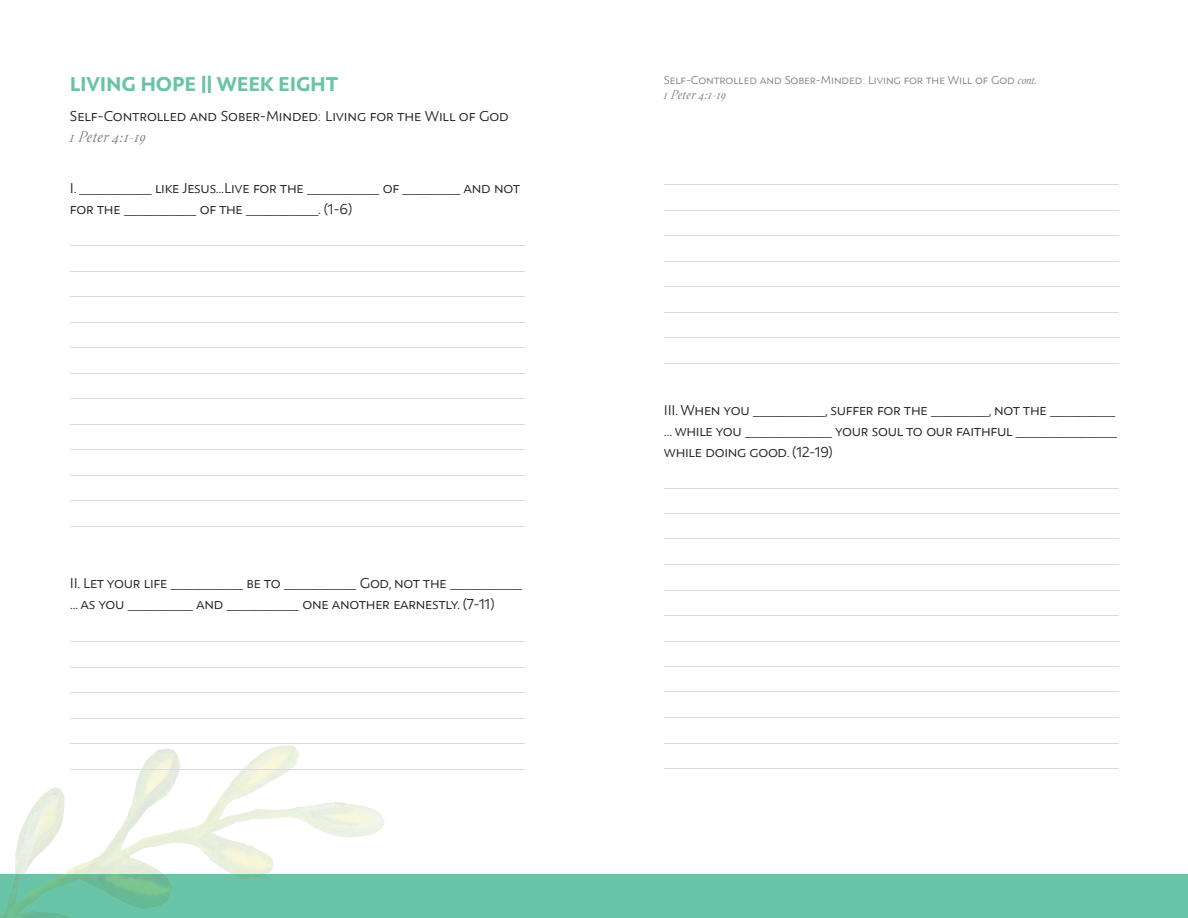
<style>
.page{position:relative;width:1188px;height:918px;background:#fff}
.page>*{position:absolute;margin:0;border:0;box-sizing:border-box;transform-origin:0 0}
.t1{font:700 21px "Assemblage";letter-spacing:-.01em;color:#68c4a7}
.t2{font:italic 16.5px "Assemblage";letter-spacing:.03em;color:#808285}
.t3{font:15px/21px "Assemblage";letter-spacing:-.02em;color:#231f20}
.t4{font:15px/21px "Avenir";color:#231f20}
.t5{font:italic 13.5px "Assemblage";letter-spacing:.03em;color:#808285}
.t6{font:12px "Assemblage";letter-spacing:-.01em;color:#808285}
.s1{font-family:"Assemblage"}
.s2{font-family:"Avenir"}
.s3{font-style:italic}
</style>
<div class="page">
<div style="left:0;top:874px;width:1188px;height:44px;background:#68c4a7"></div>
<img style="left:0;top:746px;width:385px;height:172px">
<hr style="left:71px;top:322px;width:454px;height:1px;background:#d9dadc">
<hr style="left:71px;top:348px;width:454px;height:1px;background:#d9dadc">
<hr style="left:71px;top:373px;width:454px;height:1px;background:#d9dadc">
<hr style="left:71px;top:246px;width:454px;height:1px;background:#d9dadc">
<hr style="left:71px;top:271px;width:454px;height:1px;background:#d9dadc">
<hr style="left:71px;top:296px;width:454px;height:1px;background:#d9dadc">
<hr style="left:71px;top:399px;width:454px;height:1px;background:#d9dadc">
<hr style="left:71px;top:424px;width:454px;height:1px;background:#d9dadc">
<hr style="left:71px;top:449px;width:454px;height:1px;background:#d9dadc">
<hr style="left:71px;top:475px;width:454px;height:1px;background:#d9dadc">
<hr style="left:71px;top:501px;width:454px;height:1px;background:#d9dadc">
<hr style="left:71px;top:526px;width:454px;height:1px;background:#d9dadc">
<hr style="left:71px;top:718px;width:454px;height:1px;background:#d9dadc">
<hr style="left:71px;top:744px;width:454px;height:1px;background:#d9dadc">
<hr style="left:71px;top:769px;width:454px;height:1px;background:#d9dadc">
<hr style="left:71px;top:642px;width:454px;height:1px;background:#d9dadc">
<hr style="left:71px;top:667px;width:454px;height:1px;background:#d9dadc">
<hr style="left:71px;top:692px;width:454px;height:1px;background:#d9dadc">
<hr style="left:664px;top:564px;width:454px;height:1px;background:#d9dadc">
<hr style="left:664px;top:590px;width:454px;height:1px;background:#d9dadc">
<hr style="left:664px;top:615px;width:454px;height:1px;background:#d9dadc">
<hr style="left:664px;top:488px;width:454px;height:1px;background:#d9dadc">
<hr style="left:664px;top:513px;width:454px;height:1px;background:#d9dadc">
<hr style="left:664px;top:539px;width:454px;height:1px;background:#d9dadc">
<hr style="left:664px;top:641px;width:454px;height:1px;background:#d9dadc">
<hr style="left:664px;top:666px;width:454px;height:1px;background:#d9dadc">
<hr style="left:664px;top:692px;width:454px;height:1px;background:#d9dadc">
<hr style="left:664px;top:717px;width:454px;height:1px;background:#d9dadc">
<hr style="left:664px;top:743px;width:454px;height:1px;background:#d9dadc">
<hr style="left:664px;top:768px;width:454px;height:1px;background:#d9dadc">
<hr style="left:664px;top:261px;width:454px;height:1px;background:#d9dadc">
<hr style="left:664px;top:287px;width:454px;height:1px;background:#d9dadc">
<hr style="left:664px;top:312px;width:454px;height:1px;background:#d9dadc">
<hr style="left:664px;top:185px;width:454px;height:1px;background:#d9dadc">
<hr style="left:664px;top:210px;width:454px;height:1px;background:#d9dadc">
<hr style="left:664px;top:235px;width:454px;height:1px;background:#d9dadc">
<hr style="left:664px;top:338px;width:454px;height:1px;background:#d9dadc">
<hr style="left:664px;top:363px;width:454px;height:1px;background:#d9dadc">
<p class="t1" style="left:70px;top:72px;width:270px">LIVING HOPE || WEEK EIGHT</p>
<p class="t3" style="left:70px;top:105px;width:440px">Self-Controlled and Sober-Minded: Living for the Will of God</p>
<p class="t2" style="left:70px;top:127px;width:77px">1 Peter 4:1-19</p>
<p class="t4" style="left:70px;top:178px;width:452px"><span class="s1">I.</span> __________ <span class="s1">like Jesus…Live for the</span> __________ <span class="s1">of</span> ________ <span class="s1">and not for the</span> __________ <span class="s1">of the</span> __________<span class="s1">. (1-6)</span></p>
<p class="t4" style="left:70px;top:572px;width:454px"><span class="s1">II. Let your life</span> __________ <span class="s1">be to</span> __________ <span class="s1">God, not the</span> __________</p>
<p class="t3" style="left:70px;top:594px;width:426px">… as you <span class="s2">_________</span> and <span class="s2">__________</span> one another earnestly. (7-11)</p>
<p class="t6" style="left:664px;top:73px;width:374px">Self-Controlled and Sober-Minded: Living for the Will of God <span class="s3">cont.</span></p>
<p class="t5" style="left:664px;top:87px;width:63px">1 Peter 4:1-19</p>
<p class="t3" style="left:664px;top:400px;width:453px">III. When you <span class="s2">__________</span>, suffer for the <span class="s2">________</span>, not the <span class="s2">_________</span></p>
<p class="t3" style="left:664px;top:421px;width:454px">... while you <span class="s2">____________</span> your soul to our faithful <span class="s2">______________ </span>while doing good. (12-19)</p>
</div>
